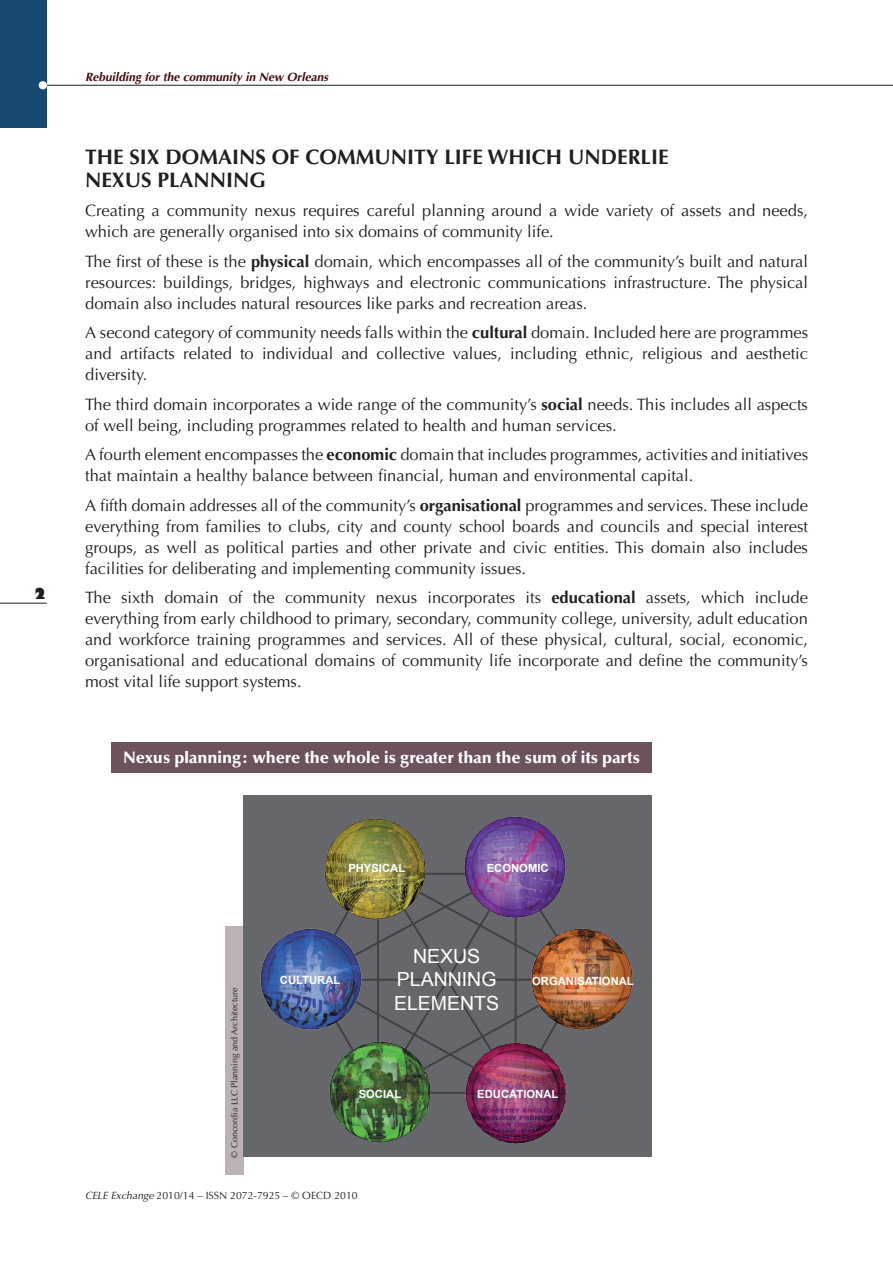
<style>
.page{position:relative;width:893px;height:1263px;background:#fff}
.page>*{position:absolute;margin:0;border:0;box-sizing:border-box;transform-origin:0 0}
.t1{font:700 21px/22.5px "Optima";color:#231f20}
.t2{font:19.5px/23.4px "Arial";color:#fff;text-align:center}
.t3{font:16.5px/21px "Optima";color:#231f20;text-align:justify}
.t4{font:900 16.5px "Optima";color:#fff}
.t5{font:800 15px "Gill Sans";color:#231f20}
.t6{font:italic 700 12px "Optima";color:#470d0e}
.t7{font:700 11.25px "Arial";color:#fff}
.t8{font:10.5px "Optima";color:#231f20}
.t9{font:9px "Optima";color:#231f20}
.s1{font-weight:700}
.s2{font-style:italic}
</style>
<div class="page">
<hr style="left:0;top:85px;width:893px;height:1px;background:#231f20">
<div style="left:0;top:0;width:47px;height:128px;background:#174971"></div>
<hr style="left:0;top:603px;width:47px;height:1px;background:#231f20">
<div style="left:39px;top:81px;width:8px;height:8px;background:#fff;border-radius:50%"></div>
<div style="left:112px;top:742px;width:540px;height:31px;background:#6c525c"></div>
<div style="left:225px;top:926px;width:18px;height:249px;background:#bdb1b7"></div>
<div style="left:243px;top:795px;width:409px;height:362px;background:#65676a"></div>
<svg style="left:367px;top:873px;width:159px;height:221px"></svg>
<img style="left:329px;top:1036px;width:107px;height:107px">
<img style="left:260px;top:925px;width:107px;height:111px">
<img style="left:459px;top:816px;width:107px;height:108px">
<img style="left:460px;top:1036px;width:106px;height:108px">
<img style="left:526px;top:923px;width:107px;height:113px">
<img style="left:324px;top:818px;width:108px;height:107px">
<p class="t5" style="left:34px;top:584px;width:14px">2</p>
<p class="t6" style="left:85px;top:70px;width:245px">Rebuilding for the community in New Orleans</p>
<p class="t1" style="left:85px;top:146px;width:585px">The six domains of commu nity life which u nderlie nexus planning</p>
<p class="t3" style="left:85px;top:200px;width:724px">Creating a community nexus requires careful planning around a wide variety of assets and needs, which are generally organised into six domains of community life.</p>
<p class="t3" style="left:85px;top:251px;width:724px">The first of these is the <span class="s1">physical</span> domain, which encompasses all of the community’s built and natural resources: buildings, bridges, highways and electronic communications infrastructure. The physical domain also includes natural resources like parks and recreation areas.</p>
<p class="t3" style="left:85px;top:322px;width:724px">A second category of community needs falls within the <span class="s1">cultural</span> domain. Included here are programmes and artifacts related to individual and collective values, including ethnic, religious and aesthetic diversity.</p>
<p class="t3" style="left:85px;top:394px;width:724px">The third domain incorporates a wide range of the community’s <span class="s1">social</span> needs. This includes all aspects of well being, including programmes related to health and human services.</p>
<p class="t3" style="left:85px;top:444px;width:724px">A fourth element encompasses the <span class="s1">economic</span> domain that includes programmes, activities and initiatives that maintain a healthy balance between financial, human and environmental capital.</p>
<p class="t3" style="left:85px;top:495px;width:724px">A fifth domain addresses all of the community’s <span class="s1">organisational</span> programmes and services. These include everything from families to clubs, city and county school boards and councils and special interest groups, as well as political parties and other private and civic entities. This domain also includes facilities for deliberating and implementing community issues.</p>
<p class="t3" style="left:85px;top:587px;width:724px">The sixth domain of the community nexus incorporates its <span class="s1">educational</span> assets, which include everything from early childhood to primary, secondary, community college, university, adult education and workforce training programmes and services. All of these physical, cultural, social, economic, organisational and educational domains of community life incorporate and define the community’s most vital life support systems.</p>
<p class="t4" style="left:123px;top:748px;width:518px">Nexus planning: where the whole is greater than the sum of its parts</p>
<p class="t9" style="left:229px;top:1158px;width:172px;rotate:-90deg">© Concordia LLC Planning and Architecture</p>
<p class="t7" style="left:348px;top:860px;width:58px">PHYSICAL</p>
<p class="t7" style="left:487px;top:860px;width:63px">ECONOMIC</p>
<p class="t2" style="left:394px;top:944px;width:107px">NEXUS<br>PLANNING<br>ELEMENTS</p>
<p class="t7" style="left:280px;top:972px;width:62px">CULTURAL</p>
<p class="t7" style="left:532px;top:973px;width:103px">ORGANISATIONAL</p>
<p class="t7" style="left:359px;top:1086px;width:44px">SOCIAL</p>
<p class="t7" style="left:477px;top:1086px;width:83px">EDUCATIONAL</p>
<p class="t8" style="left:85px;top:1189px;width:274px"><span class="s2">CELE Exchange</span> 2010/14 – ISSN 2072-7925 – © OECD 2010</p>
</div>
